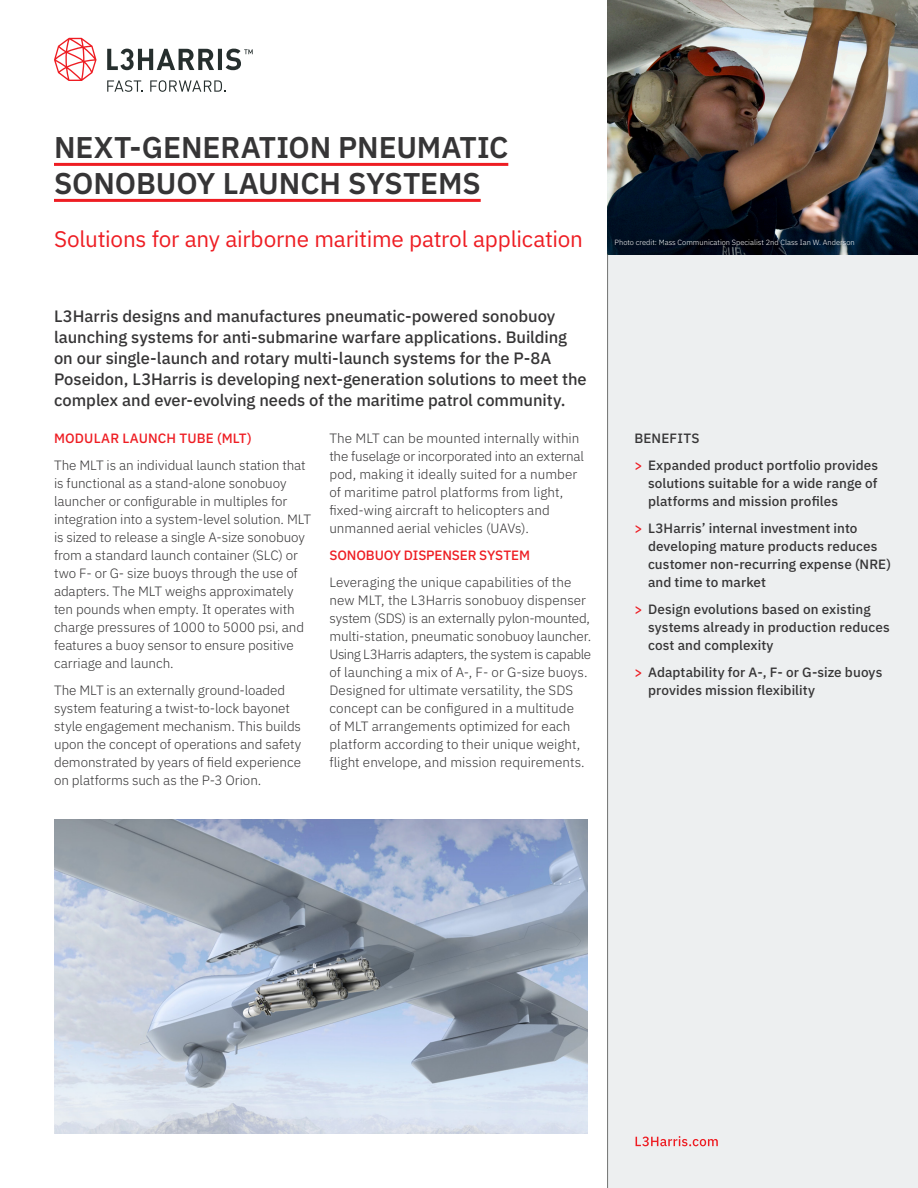
<style>
.page{position:relative;width:918px;height:1188px;background:#fff}
.page>*{position:absolute;margin:0;border:0;box-sizing:border-box;transform-origin:0 0}
.H1___Plex_Sans_20pt{font:600 30px/36px "IBM Plex Sans";letter-spacing:-.005em;color:#363536}
.H2__RED____Plex_Sans{font:22.5px "IBM Plex Sans";letter-spacing:-.01em;color:#ee1d23}
.INTRO___Plex_Sans_Me{font:500 16.5px/21px "IBM Plex Sans";color:#363536}
.INTRO___Plex_Sans_Me-2{font:300 13.5px/18px "IBM Plex Sans";letter-spacing:-.005em;color:#363536}
.H3__0_0_0_93____Plex{font:500 13.5px/18px "IBM Plex Sans";letter-spacing:.005em;color:#363536}
.INTRO___Plex_Sans_Me-3{font:500 13.5px "IBM Plex Sans";letter-spacing:-.005em;color:#ee1d23}
.INTRO___Plex_Sans_Me-4{font:500 13.5px "IBM Plex Sans";letter-spacing:.015em;color:#ee1d23}
.t1{font:300 7.5px "IBM Plex Sans";color:#fff}
.s1{color:#ee1d23}
</style>
<div class="page">
<hr style="left:54px;top:163px;width:454px;height:3px;background:#ee1d23">
<hr style="left:54px;top:199px;width:427px;height:3px;background:#ee1d23">
<div style="left:608px;top:0;width:310px;height:1188px;background:#edeff0"></div>
<svg style="left:636px;top:1136px;width:82px;height:10px"></svg>
<svg style="left:54px;top:38px;width:43px;height:43px"></svg>
<svg style="left:107px;top:80px;width:36px;height:12px"></svg>
<svg style="left:150px;top:80px;width:75px;height:12px"></svg>
<svg style="left:107px;top:49px;width:146px;height:21px"></svg>
<hr style="left:607px;top:0;width:1px;height:1188px;background:#737473">
<img style="left:54px;top:820px;width:533px;height:314px">
<img style="left:608px;top:0;width:310px;height:255px">
<p class="H1___Plex_Sans_20pt" style="left:54px;top:127px;width:456px">NEXT-GENERATION PNEUMATIC<br>SONOBUOY LAUNCH SYSTEMS</p>
<p class="H2__RED____Plex_Sans" style="left:54px;top:222px;width:531px">Solutions for any airborne maritime patrol application</p>
<p class="INTRO___Plex_Sans_Me" style="left:54px;top:304px;width:534px">L3Harris designs and manufactures pneumatic-powered sonobuoy launching systems for anti-submarine warfare applications. Building on our single-launch and rotary multi-launch systems for the P-8A Poseidon, L3Harris is developing next-generation solutions to meet the complex and ever-evolving needs of the maritime patrol community.</p>
<p class="INTRO___Plex_Sans_Me-4" style="left:54px;top:427px;width:199px">MODULAR LAUNCH TUBE (MLT)</p>
<p class="INTRO___Plex_Sans_Me-2" style="left:54px;top:455px;width:259px">The MLT is an individual launch station that is functional as a stand-alone sonobuoy launcher or configurable in multiples for integration into a system-level solution. MLT is sized to release a single A-size sonobuoy from a standard launch container (SLC) or two F- or G- size buoys through the use of adapters. The MLT weighs approximately ten pounds when empty. It operates with charge pressures of 1000 to 5000 psi, and features a buoy sensor to ensure positive carriage and launch.</p>
<p class="INTRO___Plex_Sans_Me-2" style="left:54px;top:680px;width:249px">The MLT is an externally ground-loaded system featuring a twist-to-lock bayonet style engagement mechanism. This builds upon the concept of operations and safety demonstrated by years of field experience on platforms such as the P-3 Orion.</p>
<p class="INTRO___Plex_Sans_Me-2" style="left:329px;top:428px;width:256px">The MLT can be mounted internally within the fuselage or incorporated into an external pod, making it ideally suited for a number of maritime patrol platforms from light, fixed-wing aircraft to helicopters and unmanned aerial vehicles (UAVs).</p>
<p class="INTRO___Plex_Sans_Me-3" style="left:329px;top:544px;width:202px">SONOBUOY DISPENSER SYSTEM</p>
<p class="INTRO___Plex_Sans_Me-2" style="left:329px;top:572px;width:263px">Leveraging the unique capabilities of the new MLT, the L3Harris sonobuoy dispenser system (SDS) is an externally pylon-mounted, multi-station, pneumatic sonobuoy launcher.<br>Using L3Harris adapters, the system is capable of launching a mix of A-, F- or G-size buoys.<br>Designed for ultimate versatility, the SDS concept can be configured in a multitude<br>of MLT arrangements optimized for each platform according to their unique weight, flight envelope, and mission requirements.</p>
<p class="t1" style="left:615px;top:237px;width:242px">Photo credit: Mass Communication Specialist 2nd Class Ian W. Anderson</p>
<p class="H3__0_0_0_93____Plex" style="left:634px;top:428px;width:67px">BENEFITS</p>
<p class="H3__0_0_0_93____Plex" style="left:648px;top:455px;width:232px;text-align:justify;text-indent:-14px"><span class="s1">&gt;</span> Expanded product portfolio provides solutions suitable for a wide range of platforms and mission profiles</p>
<p class="H3__0_0_0_93____Plex" style="left:648px;top:518px;width:245px;text-indent:-14px"><span class="s1">&gt;</span> L3Harris’ internal investment into developing mature products reduces customer non-recurring expense (NRE) and time to market</p>
<p class="H3__0_0_0_93____Plex" style="left:648px;top:599px;width:243px;text-indent:-14px"><span class="s1">&gt;</span> Design evolutions based on existing systems already in production reduces cost and complexity</p>
<p class="H3__0_0_0_93____Plex" style="left:648px;top:662px;width:236px;text-indent:-14px"><span class="s1">&gt;</span> Adaptability for A-, F- or G-size buoys provides mission flexibility</p>
</div>
